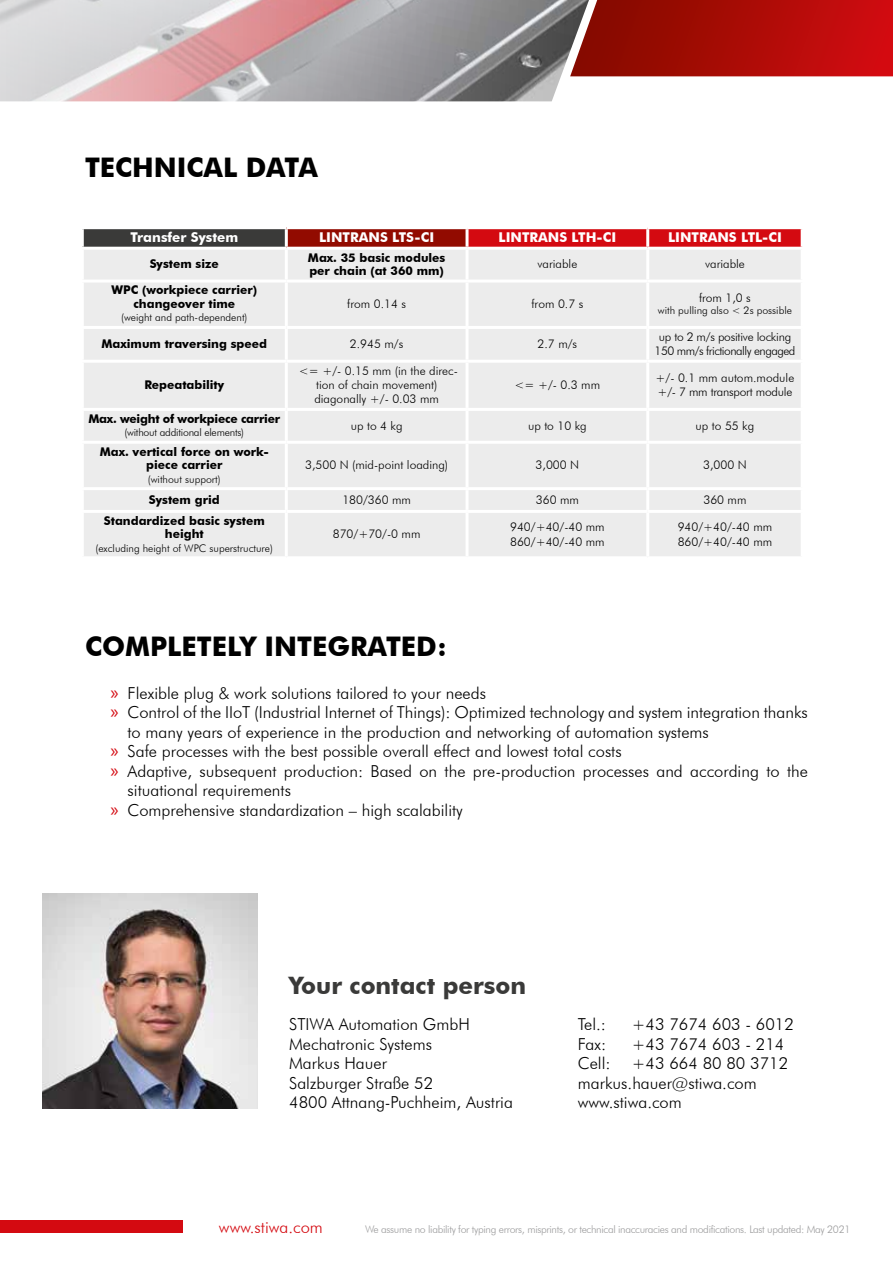
<style>
.page{position:relative;width:893px;height:1263px;background:#fff}
.page>*{position:absolute;margin:0;border:0;box-sizing:border-box;transform-origin:0 0}
.t1{font:700 27px "Futura BT";color:#000}
.t2{font:700 24px "Futura BT";color:#3a3a39}
.t3{font:300 16.5px/19.5px "Futura BT";color:#000}
.t4{font:300 16.5px "Futura BT";color:#d40a11}
.t5{font:700 13.5px "Futura BT";color:#fff}
.t6{font:300 12px/14.4px "Futura BT";color:#000}
.t7{font:700 12px/13.5px "Futura BT";color:#000;text-align:center}
.t8{font:300 12px/14.4px "Futura BT";letter-spacing:-.04em;color:#000;text-align:center}
.t9{font:300 12px/14.4px "Futura BT";letter-spacing:-.02em;color:#000}
.t10{font:700 12px "Futura BT";letter-spacing:-.02em;color:#000}
.t11{font:300 10.5px "Futura BT";letter-spacing:-.03em;color:#9c9c9d}
.t12{font:300 10.5px "Futura BT";color:#000}
.t13{font:300 10.5px "Futura BT";letter-spacing:-.02em;color:#000}
.s1{font-family:"Myriad Pro";font-weight:400;font-size:19.5px;color:#d40a11}
</style>
<div class="page">
<img style="left:0;top:0;width:589px;height:101px">
<svg style="left:570px;top:0;width:323px;height:76px;background:#aa120d"></svg>
<div style="left:0;top:1220px;width:183px;height:13px;background:#d40a11"></div>
<div style="left:82px;top:228px;width:204px;height:20px;background:#3a3a39"></div>
<div style="left:286px;top:228px;width:181px;height:20px;background:#920b00"></div>
<svg style="left:469px;top:229px;width:332px;height:18px;background:#d51117"></svg>
<div style="left:84px;top:250px;width:717px;height:306px;background:#ececec"></div>
<hr style="left:285px;top:250px;width:3px;height:30px;background:#fff">
<hr style="left:466px;top:250px;width:3px;height:30px;background:#fff">
<hr style="left:646px;top:250px;width:3px;height:30px;background:#fff">
<hr style="left:81px;top:280px;width:205px;height:3px;background:#fff">
<hr style="left:286px;top:280px;width:181px;height:3px;background:#fff">
<hr style="left:285px;top:283px;width:3px;height:43px;background:#fff">
<hr style="left:467px;top:280px;width:181px;height:3px;background:#fff">
<hr style="left:466px;top:283px;width:3px;height:43px;background:#fff">
<hr style="left:648px;top:280px;width:156px;height:3px;background:#fff">
<hr style="left:646px;top:283px;width:3px;height:43px;background:#fff">
<hr style="left:81px;top:326px;width:205px;height:3px;background:#fff">
<hr style="left:286px;top:326px;width:181px;height:3px;background:#fff">
<hr style="left:285px;top:329px;width:3px;height:31px;background:#fff">
<hr style="left:467px;top:326px;width:181px;height:3px;background:#fff">
<hr style="left:466px;top:329px;width:3px;height:31px;background:#fff">
<hr style="left:648px;top:326px;width:156px;height:3px;background:#fff">
<hr style="left:646px;top:329px;width:3px;height:31px;background:#fff">
<hr style="left:81px;top:360px;width:205px;height:3px;background:#fff">
<hr style="left:286px;top:360px;width:181px;height:3px;background:#fff">
<hr style="left:285px;top:363px;width:3px;height:45px;background:#fff">
<hr style="left:467px;top:360px;width:181px;height:3px;background:#fff">
<hr style="left:466px;top:363px;width:3px;height:45px;background:#fff">
<hr style="left:648px;top:360px;width:156px;height:3px;background:#fff">
<hr style="left:646px;top:363px;width:3px;height:45px;background:#fff">
<hr style="left:81px;top:408px;width:205px;height:3px;background:#fff">
<hr style="left:286px;top:408px;width:181px;height:3px;background:#fff">
<hr style="left:285px;top:411px;width:3px;height:30px;background:#fff">
<hr style="left:467px;top:408px;width:181px;height:3px;background:#fff">
<hr style="left:466px;top:411px;width:3px;height:30px;background:#fff">
<hr style="left:648px;top:408px;width:156px;height:3px;background:#fff">
<hr style="left:646px;top:411px;width:3px;height:30px;background:#fff">
<hr style="left:81px;top:441px;width:205px;height:3px;background:#fff">
<hr style="left:81px;top:487px;width:205px;height:3px;background:#fff">
<hr style="left:81px;top:510px;width:205px;height:3px;background:#fff">
<hr style="left:286px;top:441px;width:181px;height:3px;background:#fff">
<hr style="left:285px;top:444px;width:3px;height:43px;background:#fff">
<hr style="left:286px;top:487px;width:181px;height:3px;background:#fff">
<hr style="left:285px;top:490px;width:3px;height:20px;background:#fff">
<hr style="left:286px;top:510px;width:181px;height:3px;background:#fff">
<hr style="left:285px;top:513px;width:3px;height:43px;background:#fff">
<hr style="left:467px;top:441px;width:181px;height:3px;background:#fff">
<hr style="left:466px;top:444px;width:3px;height:43px;background:#fff">
<hr style="left:467px;top:487px;width:181px;height:3px;background:#fff">
<hr style="left:466px;top:490px;width:3px;height:20px;background:#fff">
<hr style="left:467px;top:510px;width:181px;height:3px;background:#fff">
<hr style="left:466px;top:513px;width:3px;height:43px;background:#fff">
<hr style="left:648px;top:441px;width:156px;height:3px;background:#fff">
<hr style="left:646px;top:444px;width:3px;height:43px;background:#fff">
<hr style="left:648px;top:487px;width:156px;height:3px;background:#fff">
<hr style="left:646px;top:490px;width:3px;height:20px;background:#fff">
<hr style="left:648px;top:510px;width:156px;height:3px;background:#fff">
<hr style="left:646px;top:513px;width:3px;height:43px;background:#fff">
<hr style="left:81px;top:226px;width:205px;height:3px;background:#fff">
<hr style="left:81px;top:229px;width:3px;height:18px;background:#fff">
<hr style="left:81px;top:247px;width:205px;height:3px;background:#fff">
<hr style="left:286px;top:226px;width:181px;height:3px;background:#fff">
<hr style="left:285px;top:229px;width:3px;height:18px;background:#fff">
<hr style="left:286px;top:247px;width:181px;height:3px;background:#fff">
<hr style="left:466px;top:229px;width:3px;height:18px;background:#fff">
<hr style="left:646px;top:229px;width:3px;height:18px;background:#fff">
<img style="left:43px;top:894px;width:214px;height:214px">
<h1 class="t1" style="left:85px;top:151px;width:234px">TECHNICAL DATA</h1>
<p class="t5" style="left:130px;top:229px;width:109px">Transfer System</p>
<p class="t5" style="left:319px;top:229px;width:117px">LINTRANS LTS-CI</p>
<p class="t5" style="left:499px;top:229px;width:119px">LINTRANS LTH-CI</p>
<p class="t5" style="left:668px;top:229px;width:115px">LINTRANS LTL-CI</p>
<p class="t7" style="left:150px;top:257px;width:71px">System size</p>
<p class="t7" style="left:308px;top:250px;width:139px;text-align:left">Max. 35 basic modules per chain (at 360 mm)</p>
<p class="t6" style="left:537px;top:257px;width:41px">variable</p>
<p class="t6" style="left:705px;top:257px;width:41px">variable</p>
<p class="t7" style="left:111px;top:283px;width:147px">WPC (workpiece carrier) changeover time</p>
<p class="t12" style="left:121px;top:311px;width:128px">(weight and path-dependent)</p>
<p class="t6" style="left:347px;top:296px;width:60px">from 0.14 s</p>
<p class="t6" style="left:531px;top:296px;width:53px">from 0.7 s</p>
<p class="t6" style="left:699px;top:290px;width:53px">from 1,0 s</p>
<p class="t12" style="left:658px;top:304px;width:136px">with pulling also &lt; 2s possible</p>
<p class="t7" style="left:102px;top:337px;width:167px">Maximum traversing speed</p>
<p class="t6" style="left:350px;top:336px;width:55px">2.945 m/s</p>
<p class="t6" style="left:538px;top:336px;width:41px">2.7 m/s</p>
<p class="t8" style="left:655px;top:329px;width:142px">up to 2 m/s positive locking<br>150 mm/s frictionally engaged</p>
<p class="t7" style="left:144px;top:378px;width:81px">Repeatability</p>
<p class="t6" style="left:299px;top:363px;width:160px;text-align:center">&lt;= +/- 0.15 mm (in the direc&shy;tion of chain movement) diagonally +/- 0.03 mm</p>
<p class="t6" style="left:515px;top:377px;width:87px">&lt;= +/- 0.3 mm</p>
<p class="t9" style="left:656px;top:370px;width:140px">+/- 0.1 mm autom.module +/- 7 mm transport module</p>
<p class="t10" style="left:88px;top:411px;width:193px">Max. weight of workpiece carrier</p>
<p class="t13" style="left:125px;top:426px;width:121px">(without additional elements)</p>
<p class="t7" style="left:100px;top:444px;width:171px">Max. vertical force on work&shy;piece carrier</p>
<p class="t12" style="left:148px;top:472px;width:74px">(without support)</p>
<p class="t6" style="left:351px;top:418px;width:53px">up to 4 kg</p>
<p class="t6" style="left:528px;top:418px;width:60px">up to 10 kg</p>
<p class="t6" style="left:696px;top:418px;width:60px">up to 55 kg</p>
<p class="t6" style="left:305px;top:458px;width:144px">3,500 N (mid-point loading)</p>
<p class="t6" style="left:536px;top:458px;width:45px">3,000 N</p>
<p class="t6" style="left:703px;top:458px;width:45px">3,000 N</p>
<p class="t7" style="left:149px;top:493px;width:72px">System grid</p>
<p class="t6" style="left:342px;top:492px;width:70px">180/360 mm</p>
<p class="t6" style="left:536px;top:492px;width:45px">360 mm</p>
<p class="t6" style="left:703px;top:492px;width:45px">360 mm</p>
<p class="t7" style="left:104px;top:514px;width:162px">Standardized basic system height</p>
<p class="t12" style="left:96px;top:542px;width:179px">(excluding height of WPC superstructure)</p>
<p class="t6" style="left:333px;top:527px;width:89px">870/+70/-0 mm</p>
<p class="t6" style="left:510px;top:519px;width:96px">940/+40/-40 mm<br>860/+40/-40 mm</p>
<p class="t6" style="left:678px;top:519px;width:96px">940/+40/-40 mm<br>860/+40/-40 mm</p>
<h1 class="t1" style="left:85px;top:630px;width:363px">COMPLETELY INTEGRATED:</h1>
<p class="t3" style="left:111px;top:683px;width:377px"><span class="s1">»</span> Flexible plug &amp; work solutions tailored to your needs</p>
<p class="t3" style="left:111px;top:703px;width:699px"><span class="s1">»</span> Control of the IIoT (Industrial Internet of Things): Optimized technology and system integration thanks</p>
<p class="t3" style="left:128px;top:722px;width:583px">to many years of experience in the production and networking of automation systems</p>
<p class="t3" style="left:111px;top:742px;width:513px"><span class="s1">»</span> Safe processes with the best possible overall effect and lowest total costs</p>
<p class="t3" style="left:111px;top:761px;width:699px"><span class="s1">»</span> Adaptive, subsequent production: Based on the pre-production processes and according to the</p>
<p class="t3" style="left:128px;top:781px;width:165px">situational requirements</p>
<p class="t3" style="left:111px;top:800px;width:354px"><span class="s1">»</span> Comprehensive standardization – high scalability</p>
<h2 class="t2" style="left:289px;top:970px;width:238px">Your contact person</h2>
<p class="t3" style="left:289px;top:1015px;width:225px">STIWA Automation GmbH<br>Mechatronic Systems<br>Markus Hauer<br>Salzburger Straße 52<br>4800 Attnang-Puchheim, Austria</p>
<p class="t3" style="left:578px;top:1015px;width:30px">Tel.:</p>
<p class="t3" style="left:632px;top:1015px;width:164px">+43 7674 603 - 6012</p>
<p class="t3" style="left:578px;top:1034px;width:30px">Fax:</p>
<p class="t3" style="left:632px;top:1034px;width:154px">+43 7674 603 - 214</p>
<p class="t3" style="left:578px;top:1054px;width:34px">Cell:</p>
<p class="t3" style="left:578px;top:1054px;width:212px;text-indent:54px">+43 664 80 80 3712 markus.hauer@stiwa.com www.stiwa.com</p>
<p class="t4" style="left:219px;top:1217px;width:105px">www.stiwa.com</p>
<p class="t11" style="left:365px;top:1223px;width:487px">We assume no liability for typing errors, misprints, or technical inaccuracies and modifications. Last updated: May 2021</p>
</div>
